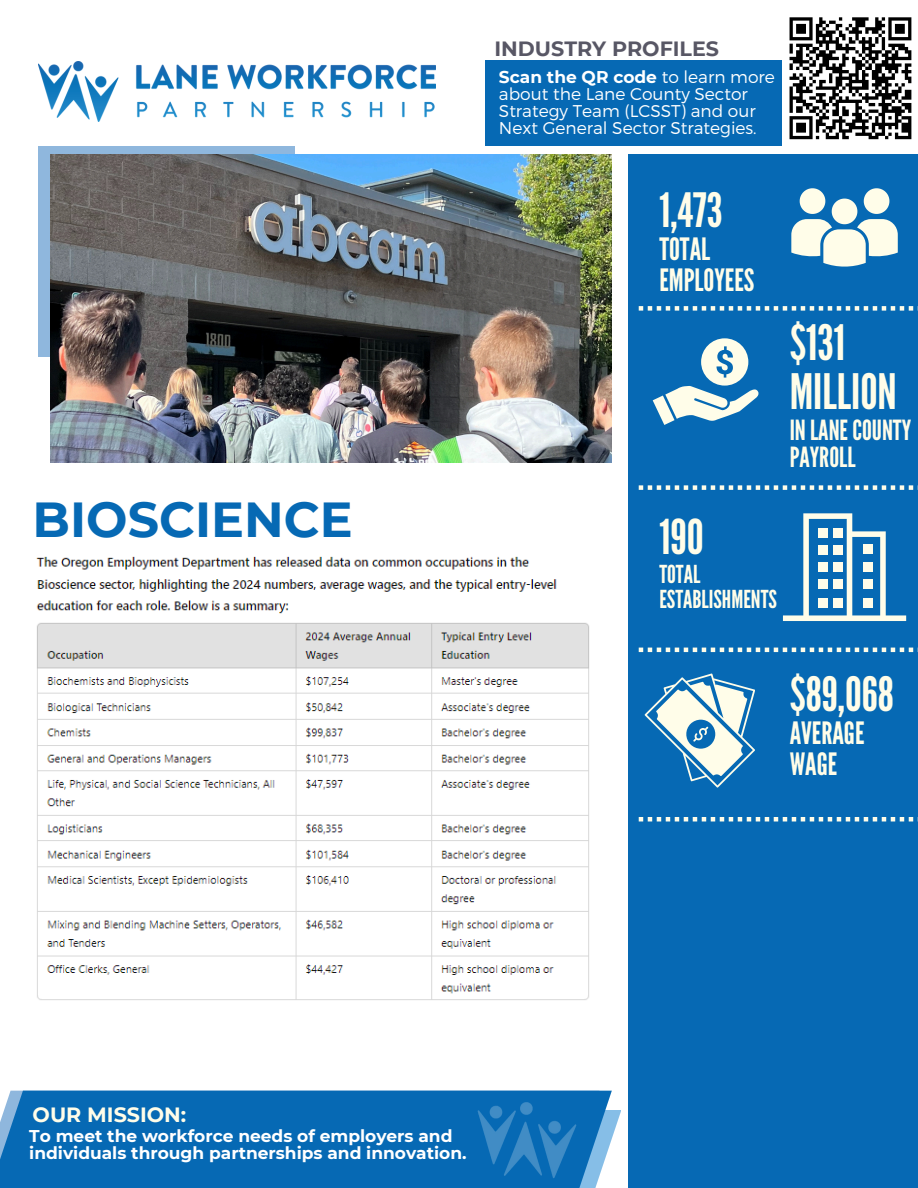
<style>
.page{position:relative;width:918px;height:1188px;background:#fff}
.page>*{position:absolute;margin:0;border:0;box-sizing:border-box;transform-origin:0 0}
.t1{font:700 49.05px "Montserrat";color:#0669b4}
.t2{font:48.75px/48.3px "League Gothic";color:#fffde9}
.t3{font:48px "League Gothic";color:#fffde9}
.t4{font:47.25px "League Gothic";color:#fffde9}
.t5{font:30.75px/30.3px "League Gothic";color:#fffde9}
.t6{font:27.75px/27px "League Gothic";color:#fffde9}
.t7{font:24.75px/24.8px "League Gothic";color:#fffde9}
.t8{font:700 20.7px "Montserrat";color:#585765}
.t9{font:700 20.7px "Montserrat";color:#fffde9}
.t10{font:300 17.1px/16.8px "Montserrat";color:#fff}
.t11{font:700 17.1px/16.8px "Montserrat";color:#fff}
.s1{font-weight:700}
</style>
<div class="page">
<div style="left:629px;top:155px;width:289px;height:1033px;background:#0669b4"></div>
<div style="left:39px;top:146px;width:256px;height:211px;background:#8fb7dd"></div>
<img style="left:50px;top:155px;width:562px;height:307px">
<div style="left:485px;top:60px;width:320px;height:86px;background:#0669b4"></div>
<div style="left:783px;top:11px;width:135px;height:135px;background:#fff"></div>
<svg style="left:789px;top:17px;width:123px;height:123px"></svg>
<svg style="left:791px;top:188px;width:107px;height:79px"></svg>
<svg style="left:645px;top:673px;width:110px;height:114px"></svg>
<svg style="left:639px;top:648px;width:279px;height:4px"></svg>
<svg style="left:639px;top:817px;width:279px;height:4px"></svg>
<svg style="left:639px;top:306px;width:279px;height:5px"></svg>
<svg style="left:639px;top:485px;width:279px;height:5px"></svg>
<svg style="left:783px;top:513px;width:123px;height:108px"></svg>
<div style="left:819px;top:528px;width:9px;height:9px;background:#fffde9"></div>
<div style="left:833px;top:528px;width:9px;height:9px;background:#fffde9"></div>
<div style="left:819px;top:545px;width:9px;height:9px;background:#fffde9"></div>
<div style="left:833px;top:545px;width:9px;height:9px;background:#fffde9"></div>
<div style="left:819px;top:562px;width:9px;height:9px;background:#fffde9"></div>
<div style="left:833px;top:562px;width:9px;height:9px;background:#fffde9"></div>
<div style="left:863px;top:562px;width:9px;height:9px;background:#fffde9"></div>
<div style="left:863px;top:545px;width:9px;height:9px;background:#fffde9"></div>
<div style="left:819px;top:580px;width:9px;height:9px;background:#fffde9"></div>
<div style="left:833px;top:580px;width:9px;height:9px;background:#fffde9"></div>
<div style="left:863px;top:580px;width:9px;height:9px;background:#fffde9"></div>
<div style="left:819px;top:598px;width:9px;height:9px;background:#fffde9"></div>
<div style="left:833px;top:598px;width:9px;height:9px;background:#fffde9"></div>
<div style="left:863px;top:598px;width:9px;height:9px;background:#fffde9"></div>
<svg style="left:653px;top:338px;width:105px;height:87px"></svg>
<img style="left:39px;top:62px;width:397px;height:59px">
<div style="left:0;top:1091px;width:612px;height:97px;background:#0669b4"></div>
<img style="left:477px;top:1102px;width:99px;height:76px">
<img style="left:36px;top:556px;width:553px;height:444px">
<p class="t1" style="left:33px;top:489px;width:321px">BIOSCIENCE</p>
<h5 class="t8" style="left:495px;top:36px;width:226px">INDUSTRY PROFILES</h5>
<p class="t10" style="left:499px;top:68px;width:277px"><span class="s1">Scan the QR code</span> to learn more about the Lane County Sector<br>Strategy Team (LCSST) and our<br>Next General Sector Strategies.</p>
<h1 class="t4" style="left:659px;top:182px;width:65px">1,473</h1>
<h1 class="t5" style="left:659px;top:235px;width:97px">TOTAL<br>EMPLOYEES</h1>
<p class="t2" style="left:790px;top:320px;width:109px">$131<br>MILLION</p>
<p class="t6" style="left:790px;top:418px;width:123px">INLANECOUNTY<br>PAYROLL</p>
<p class="t3" style="left:659px;top:509px;width:46px">190</p>
<p class="t7" style="left:659px;top:563px;width:119px">TOTAL<br>ESTABLISHMENTS</p>
<h4 class="t4" style="left:790px;top:667px;width:106px">$89,068</h4>
<h4 class="t5" style="left:790px;top:719px;width:76px">AVERAGE<br>WAGE</h4>
<p class="t9" style="left:33px;top:1102px;width:155px">OUR MISSION:</p>
<h2 class="t11" style="left:29px;top:1127px;width:439px">To meet the workforce needs of employers and individuals through partnerships and innovation.</h2>
</div>
